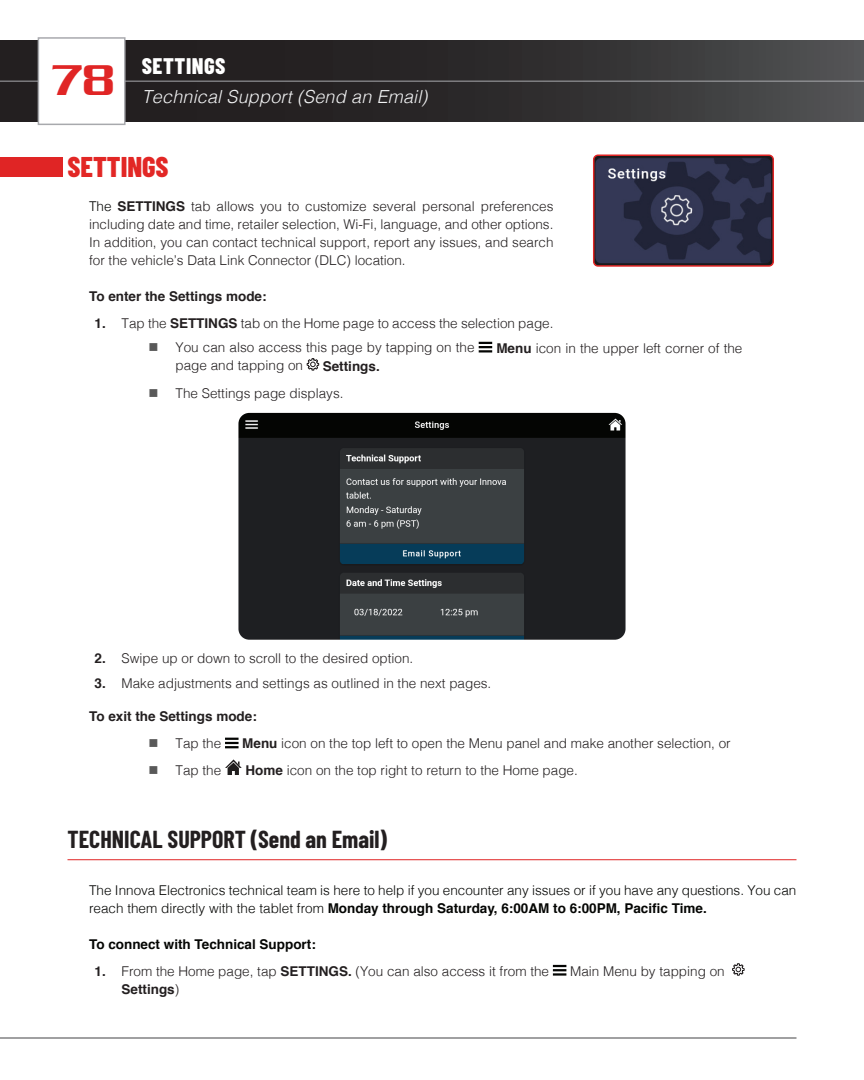
<style>
.page{position:relative;width:864px;height:1080px;background:#fff}
.page>*{position:absolute;margin:0;border:0;box-sizing:border-box;transform-origin:0 0}
.t1{font:500 46.5px "Serpentine";color:#e02525}
.t2{font:800 28.5px "Barlow Condensed";color:#e22725}
.t3{font:700 24px "Barlow Condensed";color:#231f20}
.t4{font:800 22.5px "Barlow Condensed";letter-spacing:.025em;color:#fff}
.t5{font:italic 300 18px "Helvetica";letter-spacing:.01em;color:#f2f3f4}
.t6{font:300 13.5px/18px "Helvetica";color:#231f20;text-align:justify}
.t7{font:300 13.5px/18px "Helvetica";color:#040503}
.t8{font:700 13.5px "Helvetica";color:#231f20}
.t9{font:700 13.5px "Helvetica";color:#040503}
.s1{color:#040503}
.s2{font-weight:700}
.s3{color:#595959}
.s4{font-weight:300}
</style>
<div class="page">
<svg style="left:0;top:41px;width:864px;height:81px;background:#312f30"></svg>
<hr style="left:0;top:81px;width:864px;height:1px;background:#a8a9ad">
<div style="left:38px;top:38px;width:87px;height:86px;background:#fff"></div>
<div style="left:38px;top:37px;width:88px;height:88px;border:2px solid #a8a9ad"></div>
<hr style="left:0;top:1037px;width:796px;height:2px;background:#57585a">
<svg style="left:479px;top:342px;width:13px;height:10px"></svg>
<svg style="left:307px;top:358px;width:12px;height:12px"></svg>
<img style="left:238px;top:413px;width:388px;height:227px">
<svg style="left:225px;top:738px;width:14px;height:10px"></svg>
<svg style="left:225px;top:759px;width:17px;height:16px"></svg>
<hr style="left:68px;top:859px;width:728px;height:1px;background:#e02525">
<svg style="left:553px;top:965px;width:13px;height:11px"></svg>
<svg style="left:732px;top:963px;width:12px;height:13px"></svg>
<div style="left:0;top:158px;width:63px;height:19px;background:#e02525"></div>
<img style="left:596px;top:157px;width:175px;height:107px">
<div style="left:593px;top:154px;width:181px;height:113px;border:2px solid #e02525;border-radius:4px"></div>
<h1 class="t1" style="left:52px;top:54px;width:64px">78</h1>
<h3 class="t4" style="left:142px;top:51px;width:85px">SETTINGS</h3>
<h3 class="t5" style="left:142px;top:81px;width:287px">Technical Support (Send an Email)</h3>
<h2 class="t2" style="left:68px;top:149px;width:103px">SETTINGS</h2>
<p class="t6" style="left:89px;top:196px;width:466px"><span class="s1">The</span> <span class="s2">SETTINGS</span> tab allows you to customize several personal preferences including date and time, retailer selection, Wi-Fi, language, and other options.<br>In addition, you can contact technical support, report any issues, and search for the vehicle’s Data Link Connector (DLC) location.</p>
<p class="t8" style="left:89px;top:285px;width:179px">To enter the Settings mode:</p>
<p class="t6" style="left:94px;top:313px;width:461px"><span class="s2">1.</span> Tap the <span class="s2">SETTINGS</span> tab on the Home page to access the selection page.</p>
<p class="t6" style="left:148px;top:338px;width:328px"><span class="s3">■</span> You can also access this page by tapping on the</p>
<p class="t6" style="left:496px;top:338px;width:248px"><span class="s2">Menu</span> icon in the upper left corner of the</p>
<p class="t6" style="left:176px;top:356px;width:129px">page and tapping on</p>
<p class="t8" style="left:323px;top:355px;width:59px">Settings.</p>
<p class="t6" style="left:149px;top:383px;width:197px"><span class="s3">■</span> The Settings page displays.</p>
<p class="t6" style="left:94px;top:648px;width:320px"><span class="s2">2.</span> Swipe up or down to scroll to the desired option.</p>
<p class="t6" style="left:94px;top:673px;width:398px"><span class="s2">3.</span> Make adjustments and settings as outlined in the next pages.</p>
<p class="t8" style="left:89px;top:706px;width:169px">To exit the Settings mode:</p>
<p class="t6" style="left:148px;top:734px;width:74px"><span class="s3">■</span> Tap the</p>
<p class="t6" style="left:242px;top:734px;width:490px"><span class="s2">Menu</span> icon on the top left to open the Menu panel and make another selection, or</p>
<p class="t6" style="left:148px;top:761px;width:74px"><span class="s3">■</span> Tap the</p>
<p class="t6" style="left:246px;top:761px;width:334px"><span class="s2">Home</span> icon on the top right to return to the Home page.</p>
<h3 class="t3" style="left:68px;top:825px;width:321px">TECHNICAL SUPPORT (Send an Email)</h3>
<p class="t7" style="left:89px;top:880px;width:709px">The Innova Electronics technical team is here to help if you encounter any issues or if you have any questions. You can reach them directly with the tablet from <span class="s2">Monday through Saturday, 6:00AM to 6:00PM, Pacific Time.</span></p>
<p class="t9" style="left:89px;top:933px;width:228px">To connect with Technical Support:</p>
<p class="t6" style="left:94px;top:961px;width:456px"><span class="s2">1.</span> From the Home page, tap <span class="s2">SETTINGS.</span> (You can also access it from the</p>
<p class="t6" style="left:570px;top:961px;width:156px">Main Menu by tapping on</p>
<p class="t8" style="left:122px;top:978px;width:59px">Settings<span class="s4">)</span></p>
</div>
